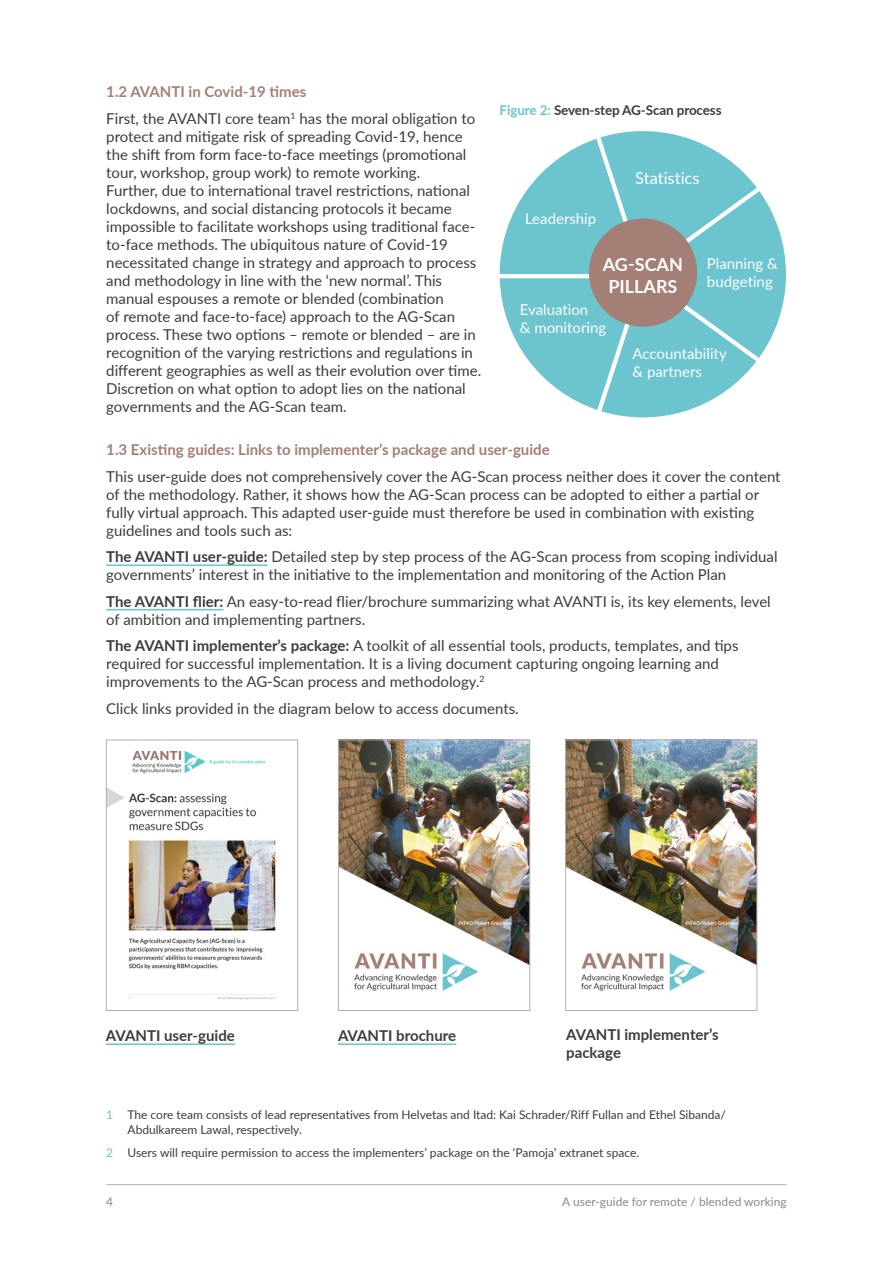
<style>
.page{position:relative;width:893px;height:1263px;background:#fff}
.page>*{position:absolute;margin:0;border:0;box-sizing:border-box;transform-origin:0 0}
.t1{font:700 18px/22.5px "Lato";color:#fff;text-align:center}
.t2{font:16.5px "Lato";color:#fff}
.t3{font:15px/18px "Lato";color:#3c3c3b}
.t4{font:15px/18px "Lato";color:#fff}
.t5{font:700 15px "Lato";color:#a37f76}
.t6{font:700 15px/18px "Lato";color:#3c3c3b}
.t7{font:700 13.5px "Lato";letter-spacing:-.01em;color:#3c3c3b}
.t8{font:12px/14.4px "Lato";color:#3c3c3b}
.t9{font:12px "Lato";color:#8a8a89}
.s1{font-weight:700;color:#a37f76}
.s2{font-weight:700}
.s3{color:#6cc4ce}
</style>
<div class="page">
<hr style="left:106px;top:1184px;width:681px;height:1px;background:#b1b1b1">
<hr style="left:106px;top:564px;width:162px;height:2px;background:#6cc4ce">
<hr style="left:106px;top:609px;width:117px;height:1px;background:#6cc4ce">
<svg style="left:500px;top:131px;width:286px;height:286px;fill:#6cc4ce"></svg>
<div style="left:589px;top:218px;width:108px;height:109px;background:#a37f76;border-radius:50%"></div>
<hr style="left:106px;top:1043px;width:129px;height:2px;background:#6cc4ce">
<hr style="left:338px;top:1043px;width:118px;height:2px;background:#6cc4ce">
<img style="left:108px;top:750px;width:168px;height:250px">
<div style="left:106px;top:739px;width:192px;height:272px;border:1px solid #b1b1b1"></div>
<img style="left:340px;top:741px;width:188px;height:250px">
<div style="left:338px;top:739px;width:192px;height:272px;border:1px solid #b1b1b1"></div>
<img style="left:567px;top:741px;width:188px;height:250px">
<div style="left:565px;top:739px;width:192px;height:272px;border:1px solid #b1b1b1"></div>
<p class="t3" style="left:106px;top:78px;width:370px;line-height:26.5px"><span class="s1">1.2 AVANTI in Covid-19 times<br></span>First, the AVANTI core team<sup>1</sup> has the moral obligation to</p>
<p class="t3" style="left:106px;top:127px;width:376px">protect and mitigate risk of spreading Covid-19, hence the shift from form face-to-face meetings (promotional tour, workshop, group work) to remote working.<br>Further, due to international travel restrictions, national lockdowns, and social distancing protocols it became impossible to facilitate workshops using traditional face&shy;to-face methods. The ubiquitous nature of Covid-19 necessitated change in strategy and approach to process and methodology in line with the ‘new normal’. This manual espouses a remote or blended (combination<br>of remote and face-to-face) approach to the AG-Scan process. These two options – remote or blended – are in recognition of the varying restrictions and regulations in different geographies as well as their evolution over time.<br>Discretion on what option to adopt lies on the national governments and the AG-Scan team.</p>
<p class="t5" style="left:106px;top:439px;width:445px">1.3 Existing guides: Links to implementer’s package and user-guide</p>
<p class="t3" style="left:106px;top:467px;width:676px">This user-guide does not comprehensively cover the AG-Scan process neither does it cover the content of the methodology. Rather, it shows how the AG-Scan process can be adopted to either a partial or fully virtual approach. This adapted user-guide must therefore be used in combination with existing guidelines and tools such as:</p>
<p class="t3" style="left:106px;top:547px;width:673px"><span class="s2">The AVANTI user-guide:</span> Detailed step by step process of the AG-Scan process from scoping individual governments’ interest in the initiative to the implementation and monitoring of the Action Plan</p>
<p class="t3" style="left:106px;top:592px;width:666px"><span class="s2">The AVANTI flier:</span> An easy-to-read flier/brochure summarizing what AVANTI is, its key elements, level of ambition and implementing partners.</p>
<p class="t3" style="left:106px;top:636px;width:634px"><span class="s2">The AVANTI implementer’s package:</span> A toolkit of all essential tools, products, templates, and tips required for successful implementation. It is a living document capturing ongoing learning and improvements to the AG-Scan process and methodology.<sup>2</sup></p>
<p class="t3" style="left:106px;top:699px;width:414px">Click links provided in the diagram below to access documents.</p>
<p class="t7" style="left:500px;top:100px;width:224px"><span class="s3">Figure 2:</span> Seven-step AG-Scan process</p>
<p class="t2" style="left:635px;top:166px;width:66px">Statistics</p>
<p class="t4" style="left:525px;top:209px;width:73px">Leadership</p>
<p class="t4" style="left:707px;top:253px;width:72px">Planning &amp; budgeting</p>
<p class="t1" style="left:603px;top:252px;width:82px">AG-SCAN<br>PILLARS</p>
<p class="t4" style="left:520px;top:300px;width:88px">Evaluation<br>&amp; monitoring</p>
<p class="t4" style="left:632px;top:344px;width:96px">Accountability &amp; partners</p>
<p class="t6" style="left:106px;top:1026px;width:130px">AVANTI user-guide</p>
<p class="t6" style="left:338px;top:1026px;width:120px">AVANTI brochure</p>
<p class="t6" style="left:566px;top:1025px;width:154px">AVANTI implementer’s package</p>
<p class="t8" style="left:128px;top:1107px;width:600px;text-indent:-21px"><span class="s3">1</span> The core team consists of lead representatives from Helvetas and Itad: Kai Schrader/Riff Fullan and Ethel Sibanda/<br>Abdulkareem Lawal, respectively.</p>
<p class="t8" style="left:106px;top:1144px;width:534px"><span class="s3">2</span> Users will require permission to access the implementers’ package on the ‘Pamoja’ extranet space.</p>
<p class="t9" style="left:106px;top:1193px;width:8px">4</p>
<p class="t9" style="left:562px;top:1193px;width:226px">A user-guide for remote / blended working</p>
</div>
